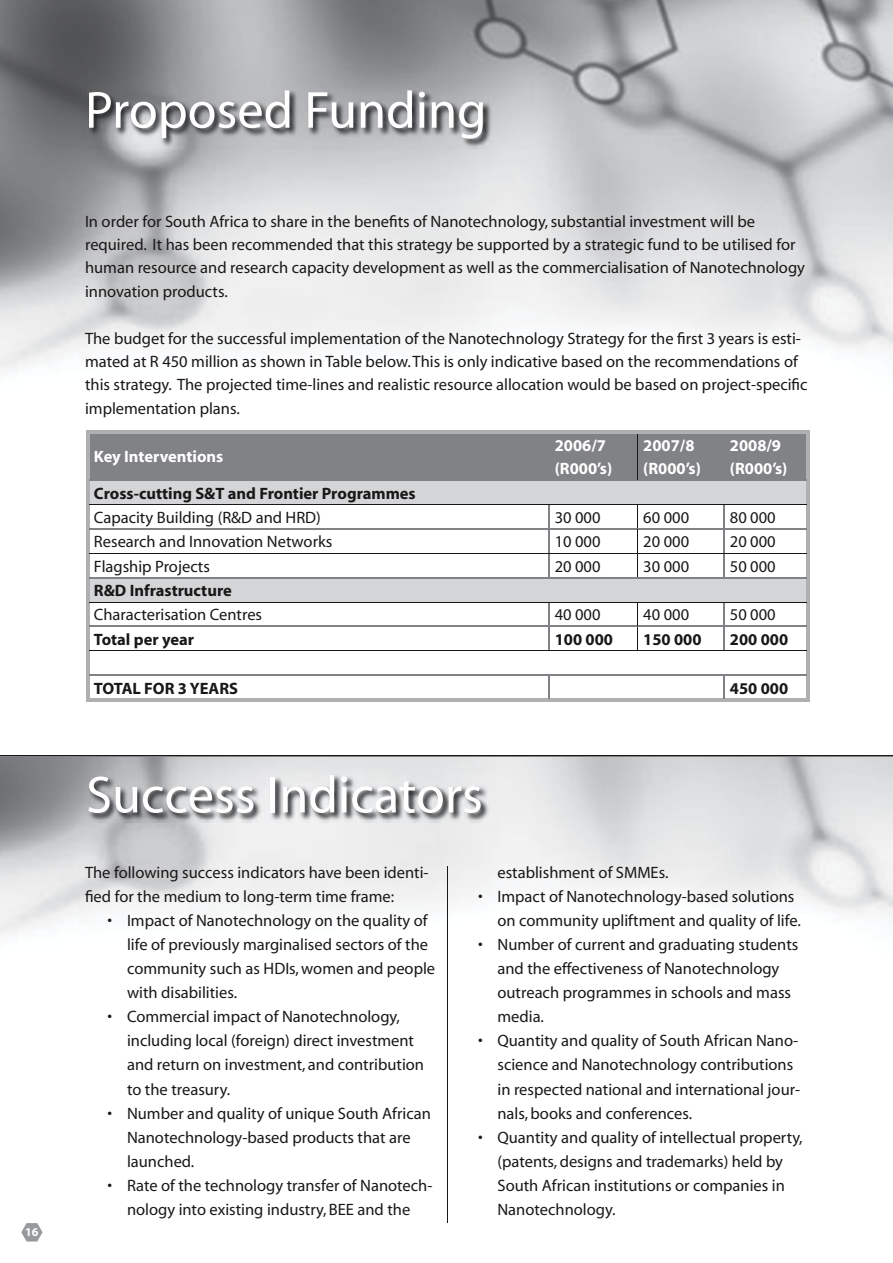
<style>
.page{position:relative;width:893px;height:1263px;background:#fff}
.page>*{position:absolute;margin:0;border:0;box-sizing:border-box;transform-origin:0 0}
.t1{font:52.5px "Myriad";color:#fff}
.t2{font:16.5px/24px "Myriad";color:#1a1718}
.t3{font:700 16.5px "Myriad";color:#1a1718}
.t4{font:700 16.5px/23.4px "Myriad";color:#fff}
.t5{font:700 12px "Myriad";color:#fff}
</style>
<div class="page">
<img style="left:0;top:0;width:893px;height:371px">
<img style="left:88px;top:89px;width:405px;height:59px">
<div style="left:89px;top:434px;width:717px;height:45px;background:#818285"></div>
<svg style="left:89px;top:481px;width:717px;height:121px"></svg>
<hr style="left:86px;top:431px;width:463px;height:3px;background:#aeb0b2">
<hr style="left:86px;top:434px;width:3px;height:46px;background:#aeb0b2">
<hr style="left:549px;top:431px;width:88px;height:3px;background:#aeb0b2">
<hr style="left:637px;top:431px;width:87px;height:3px;background:#aeb0b2">
<hr style="left:724px;top:431px;width:85px;height:3px;background:#aeb0b2">
<hr style="left:806px;top:434px;width:3px;height:46px;background:#aeb0b2">
<hr style="left:86px;top:480px;width:3px;height:25px;background:#aeb0b2">
<hr style="left:806px;top:480px;width:3px;height:25px;background:#aeb0b2">
<hr style="left:86px;top:505px;width:3px;height:24px;background:#aeb0b2">
<hr style="left:806px;top:505px;width:3px;height:24px;background:#aeb0b2">
<hr style="left:86px;top:529px;width:3px;height:24px;background:#aeb0b2">
<hr style="left:806px;top:529px;width:3px;height:24px;background:#aeb0b2">
<hr style="left:86px;top:553px;width:3px;height:25px;background:#aeb0b2">
<hr style="left:806px;top:553px;width:3px;height:25px;background:#aeb0b2">
<hr style="left:86px;top:578px;width:3px;height:24px;background:#aeb0b2">
<hr style="left:806px;top:578px;width:3px;height:24px;background:#aeb0b2">
<hr style="left:86px;top:602px;width:3px;height:24px;background:#aeb0b2">
<hr style="left:806px;top:602px;width:3px;height:24px;background:#aeb0b2">
<hr style="left:86px;top:626px;width:3px;height:25px;background:#aeb0b2">
<hr style="left:806px;top:626px;width:3px;height:25px;background:#aeb0b2">
<hr style="left:86px;top:651px;width:3px;height:24px;background:#aeb0b2">
<hr style="left:806px;top:651px;width:3px;height:24px;background:#aeb0b2">
<hr style="left:86px;top:675px;width:3px;height:23px;background:#aeb0b2">
<hr style="left:806px;top:675px;width:3px;height:23px;background:#aeb0b2">
<hr style="left:86px;top:698px;width:463px;height:3px;background:#aeb0b2">
<hr style="left:549px;top:698px;width:88px;height:3px;background:#aeb0b2">
<hr style="left:637px;top:698px;width:87px;height:3px;background:#aeb0b2">
<hr style="left:724px;top:698px;width:85px;height:3px;background:#aeb0b2">
<hr style="left:548px;top:434px;width:1px;height:45px;background:#818285">
<hr style="left:723px;top:434px;width:2px;height:45px;background:#818285">
<hr style="left:89px;top:479px;width:460px;height:2px;background:#818285">
<hr style="left:549px;top:479px;width:88px;height:2px;background:#818285">
<hr style="left:637px;top:479px;width:87px;height:2px;background:#818285">
<hr style="left:724px;top:479px;width:82px;height:2px;background:#818285">
<hr style="left:723px;top:505px;width:2px;height:23px;background:#818285">
<hr style="left:89px;top:528px;width:460px;height:2px;background:#818285">
<hr style="left:549px;top:528px;width:88px;height:2px;background:#818285">
<hr style="left:637px;top:528px;width:87px;height:2px;background:#818285">
<hr style="left:724px;top:528px;width:82px;height:2px;background:#818285">
<hr style="left:723px;top:530px;width:2px;height:23px;background:#818285">
<svg style="left:548px;top:505px;width:1px;height:72px"></svg>
<hr style="left:723px;top:553px;width:2px;height:24px;background:#818285">
<hr style="left:89px;top:577px;width:460px;height:1px;background:#818285">
<hr style="left:549px;top:577px;width:88px;height:1px;background:#818285">
<hr style="left:637px;top:577px;width:87px;height:1px;background:#818285">
<hr style="left:724px;top:577px;width:82px;height:1px;background:#818285">
<hr style="left:723px;top:602px;width:2px;height:24px;background:#818285">
<hr style="left:89px;top:626px;width:460px;height:1px;background:#818285">
<hr style="left:549px;top:626px;width:88px;height:1px;background:#818285">
<svg style="left:548px;top:603px;width:1px;height:48px"></svg>
<hr style="left:637px;top:626px;width:87px;height:1px;background:#818285">
<hr style="left:724px;top:626px;width:82px;height:1px;background:#818285">
<hr style="left:723px;top:627px;width:2px;height:24px;background:#818285">
<hr style="left:89px;top:674px;width:460px;height:2px;background:#818285">
<hr style="left:549px;top:674px;width:88px;height:2px;background:#818285">
<svg style="left:548px;top:676px;width:1px;height:22px"></svg>
<hr style="left:637px;top:674px;width:87px;height:2px;background:#818285">
<hr style="left:724px;top:674px;width:82px;height:2px;background:#818285">
<hr style="left:723px;top:676px;width:2px;height:22px;background:#818285">
<hr style="left:637px;top:434px;width:1px;height:45px;background:#1a1718">
<hr style="left:89px;top:504px;width:460px;height:1px;background:#1a1718">
<hr style="left:549px;top:504px;width:88px;height:1px;background:#1a1718">
<hr style="left:637px;top:504px;width:87px;height:1px;background:#1a1718">
<hr style="left:724px;top:504px;width:82px;height:1px;background:#1a1718">
<hr style="left:89px;top:553px;width:460px;height:1px;background:#1a1718">
<hr style="left:549px;top:553px;width:88px;height:1px;background:#1a1718">
<hr style="left:637px;top:553px;width:87px;height:1px;background:#1a1718">
<svg style="left:637px;top:505px;width:1px;height:72px"></svg>
<hr style="left:724px;top:553px;width:82px;height:1px;background:#1a1718">
<hr style="left:89px;top:602px;width:460px;height:1px;background:#1a1718">
<hr style="left:549px;top:602px;width:88px;height:1px;background:#1a1718">
<hr style="left:637px;top:602px;width:87px;height:1px;background:#1a1718">
<hr style="left:724px;top:602px;width:82px;height:1px;background:#1a1718">
<svg style="left:637px;top:603px;width:1px;height:48px"></svg>
<hr style="left:89px;top:651px;width:460px;height:1px;background:#1a1718">
<hr style="left:549px;top:651px;width:88px;height:1px;background:#1a1718">
<hr style="left:637px;top:651px;width:87px;height:1px;background:#1a1718">
<hr style="left:724px;top:651px;width:82px;height:1px;background:#1a1718">
<hr style="left:447px;top:866px;width:1px;height:357px;background:#1a1718">
<svg style="left:21px;top:1223px;width:22px;height:18px"></svg>
<img style="left:87px;top:774px;width:403px;height:49px">
<hr style="left:0;top:756px;width:893px;height:1px;background:#818285">
<p class="t5" style="left:25px;top:1226px;width:15px">16</p>
<h1 class="t1" style="left:85px;top:84px;width:403px">Proposed Funding</h1>
<p class="t2" style="left:85px;top:210px;width:721px;line-height:23.4px">In order for South Africa to share in the benefits of Nanotechnology, substantial investment will be required. It has been recommended that this strategy be supported by a strategic fund to be utilised for human resource and research capacity development as well as the commercialisation of Nanotechnology innovation products.</p>
<p class="t2" style="left:85px;top:327px;width:724px;line-height:23.4px">The budget for the successful implementation of the Nanotechnology Strategy for the first 3 years is esti&shy;mated at R 450 million as shown in Table below. This is only indicative based on the recommendations of this strategy. The projected time-lines and realistic resource allocation would be based on project-specific implementation plans.</p>
<p class="t4" style="left:94px;top:446px;width:131px">Key Interventions</p>
<p class="t4" style="left:555px;top:434px;width:59px">2006/7 (R000’s)</p>
<p class="t4" style="left:643px;top:434px;width:59px">2007/8 (R000’s)</p>
<p class="t4" style="left:730px;top:434px;width:59px">2008/9 (R000’s)</p>
<p class="t3" style="left:94px;top:484px;width:323px">Cross-cutting S&amp;T and Frontier Programmes</p>
<p class="t2" style="left:94px;top:506px;width:228px">Capacity Building (R&amp;D and HRD)</p>
<p class="t2" style="left:555px;top:506px;width:47px">30 000</p>
<p class="t2" style="left:643px;top:506px;width:47px">60 000</p>
<p class="t2" style="left:730px;top:506px;width:47px">80 000</p>
<p class="t2" style="left:94px;top:530px;width:240px">Research and Innovation Networks</p>
<p class="t2" style="left:555px;top:530px;width:47px">10 000</p>
<p class="t2" style="left:643px;top:530px;width:47px">20 000</p>
<p class="t2" style="left:730px;top:530px;width:47px">20 000</p>
<p class="t2" style="left:94px;top:555px;width:117px">Flagship Projects</p>
<p class="t2" style="left:555px;top:555px;width:47px">20 000</p>
<p class="t2" style="left:643px;top:555px;width:47px">30 000</p>
<p class="t2" style="left:730px;top:555px;width:47px">50 000</p>
<p class="t3" style="left:94px;top:582px;width:139px">R&amp;D Infrastructure</p>
<p class="t2" style="left:94px;top:604px;width:170px">Characterisation Centres</p>
<p class="t2" style="left:555px;top:604px;width:47px">40 000</p>
<p class="t2" style="left:643px;top:604px;width:47px">40 000</p>
<p class="t2" style="left:730px;top:604px;width:47px">50 000</p>
<p class="t3" style="left:94px;top:631px;width:102px">Total per year</p>
<p class="t3" style="left:555px;top:631px;width:60px">100 000</p>
<p class="t3" style="left:643px;top:631px;width:60px">150 000</p>
<p class="t3" style="left:730px;top:631px;width:60px">200 000</p>
<p class="t3" style="left:94px;top:679px;width:146px">TOTAL FOR 3 YEARS</p>
<p class="t3" style="left:730px;top:679px;width:60px">450 000</p>
<h1 class="t1" style="left:86px;top:769px;width:398px">Success Indicators</h1>
<p class="t2" style="left:85px;top:862px;width:345px">The following success indicators have been identi&shy;fied for the medium to long-term time frame:</p>
<p class="t2" style="left:127px;top:910px;width:310px;text-indent:-20px">• Impact of Nanotechnology on the quality of life of previously marginalised sectors of the community such as HDIs, women and people with disabilities.</p>
<p class="t2" style="left:127px;top:1006px;width:298px;text-indent:-20px">• Commercial impact of Nanotechnology, including local (foreign) direct investment and return on investment, and contribution to the treasury.</p>
<p class="t2" style="left:127px;top:1102px;width:305px;text-indent:-20px">• Number and quality of unique South African<br>Nanotechnology-based products that are launched.</p>
<p class="t2" style="left:108px;top:1174px;width:326px;text-align:center">• Rate of the technology transfer of Nanotech&shy;nology into existing industry, BEE and the</p>
<p class="t2" style="left:497px;top:862px;width:173px">establishment of SMMEs.</p>
<p class="t2" style="left:497px;top:886px;width:305px;text-indent:-20px">• Impact of Nanotechnology-based solutions on community upliftment and quality of life.</p>
<p class="t2" style="left:497px;top:934px;width:302px;text-indent:-20px">• Number of current and graduating students and the effectiveness of Nanotechnology outreach programmes in schools and mass media.</p>
<p class="t2" style="left:497px;top:1030px;width:304px;text-indent:-20px">• Quantity and quality of South African Nano&shy;science and Nanotechnology contributions in respected national and international jour&shy;nals, books and conferences.</p>
<p class="t2" style="left:497px;top:1126px;width:307px;text-indent:-20px">• Quantity and quality of intellectual property, (patents, designs and trademarks) held by South African institutions or companies in Nanotechnology.</p>
</div>
